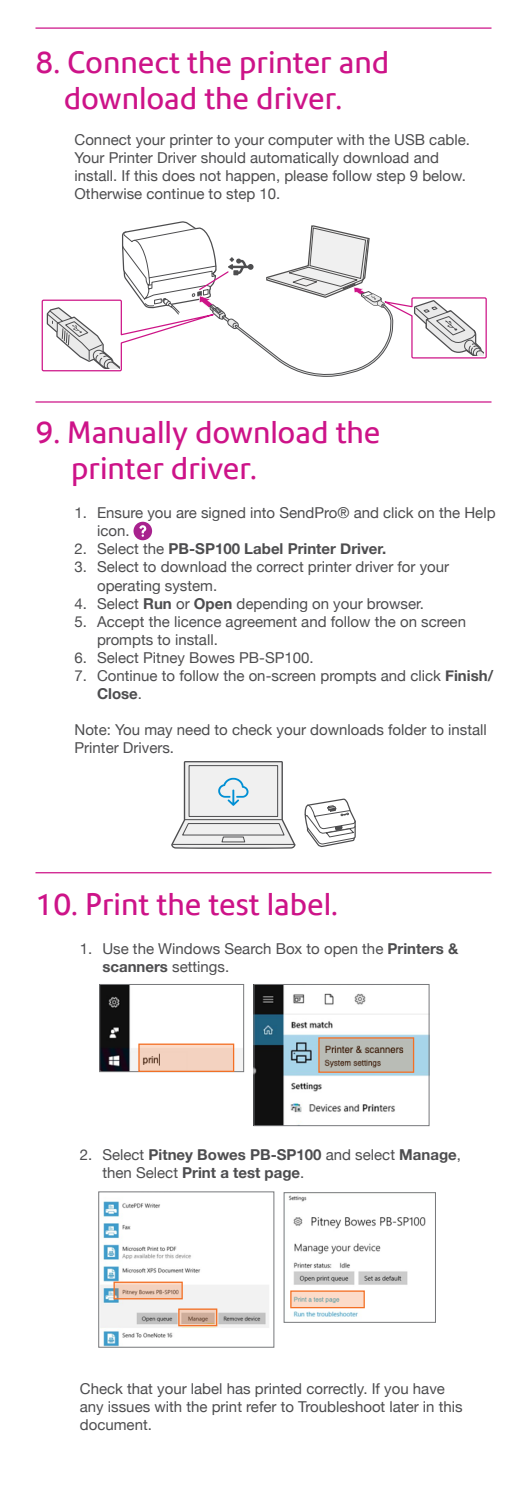
<style>
.page{position:relative;width:527px;height:1489px;background:#fff}
.page>*{position:absolute;margin:0;border:0;box-sizing:border-box;transform-origin:0 0}
.t1{font:30px/36px "Precision Sans W";color:#cd1388}
.t2{font:15px/18px "Helvetica Neue";color:#4d4d4f}
.t3{font:700 15px/18px "Helvetica Neue";color:#4d4d4f}
.s1{font-weight:400}
.s2{font-weight:700}
</style>
<div class="page">
<hr style="left:35px;top:27px;width:456px;height:2px;background:#cd1388">
<svg style="left:41px;top:221px;width:446px;height:156px"></svg>
<hr style="left:35px;top:401px;width:456px;height:1px;background:#cd1388">
<svg style="left:133px;top:521px;width:19px;height:19px"></svg>
<svg style="left:304px;top:798px;width:52px;height:49px"></svg>
<svg style="left:171px;top:761px;width:124px;height:87px"></svg>
<hr style="left:35px;top:872px;width:456px;height:1px;background:#cd1388">
<img style="left:255px;top:986px;width:172px;height:137px">
<div style="left:253px;top:984px;width:176px;height:141px;border:1px solid #77787b"></div>
<svg style="left:320px;top:1039px;width:92px;height:31px;background:#aaa9a2"></svg>
<div style="left:318px;top:1037px;width:96px;height:35px;border:1px solid #f37025"></div>
<img style="left:101px;top:986px;width:141px;height:83px">
<div style="left:99px;top:984px;width:145px;height:87px;border:1px solid #77787b"></div>
<div style="left:138px;top:1043px;width:96px;height:28px;background:#f3d2c0"></div>
<div style="left:138px;top:1043px;width:96px;height:28px;border:1px solid #f37025"></div>
<img style="left:288px;top:1195px;width:138px;height:123px">
<div style="left:283px;top:1192px;width:152px;height:130px;border:1px solid #77787b"></div>
<svg style="left:292px;top:1292px;width:70px;height:14px"></svg>
<div style="left:290px;top:1290px;width:74px;height:18px;border:1px solid #f37025"></div>
<img style="left:100px;top:1201px;width:169px;height:144px">
<div style="left:98px;top:1191px;width:176px;height:156px;border:1px solid #77787b"></div>
<svg style="left:180px;top:1310px;width:35px;height:14px"></svg>
<div style="left:178px;top:1308px;width:39px;height:18px;border:1px solid #f37025"></div>
<svg style="left:115px;top:1283px;width:65px;height:14px"></svg>
<div style="left:113px;top:1281px;width:69px;height:18px;border:1px solid #f37025"></div>
<h1 class="t1" style="left:64px;top:44px;width:326px;text-indent:-28px">8. Connect the printer and download the driver.</h1>
<p class="t2" style="left:74px;top:131px;width:396px">Connect your printer to your computer with the USB cable.<br>Your Printer Driver should automatically download and install. If this does not happen, please follow step 9 below.<br>Otherwise continue to step 10.</p>
<h1 class="t1" style="left:71px;top:414px;width:310px;text-indent:-36px">9. Manually download the printer driver.</h1>
<p class="t2" style="left:97px;top:505px;width:399px;text-indent:-23px">1. Ensure you are signed into SendPro® and click on the Help icon.</p>
<p class="t3" style="left:74px;top:540px;width:313px"><span class="s1">2. Select the</span> PB-SP100 Label Printer Driver.</p>
<p class="t2" style="left:97px;top:559px;width:353px;text-indent:-23px">3. Select to download the correct printer driver for your operating system.</p>
<p class="t2" style="left:74px;top:595px;width:350px">4. Select <span class="s2">Run</span> or <span class="s2">Open</span> depending on your browser.</p>
<p class="t2" style="left:97px;top:613px;width:370px;text-indent:-23px">5. Accept the licence agreement and follow the on screen prompts to install.</p>
<p class="t2" style="left:74px;top:649px;width:240px">6. Select Pitney Bowes PB-SP100.</p>
<p class="t2" style="left:97px;top:667px;width:397px;text-indent:-23px">7. Continue to follow the on-screen prompts and click <span class="s2">Finish/<br>Close</span>.</p>
<p class="t2" style="left:74px;top:721px;width:413px">Note: You may need to check your downloads folder to install<br>Printer Drivers.</p>
<h1 class="t1" style="left:35px;top:886px;width:304px">10. Print the test label.</h1>
<p class="t2" style="left:102px;top:940px;width:357px;text-indent:-22px">1. Use the Windows Search Box to open the <span class="s2">Printers &amp; scanners</span> settings.</p>
<p class="t3" style="left:102px;top:1145px;width:360px;text-indent:-22px"><span class="s1">2. Select</span> Pitney Bowes PB-SP100 <span class="s1">and select</span> Manage<span class="s1">, then Select</span> Print a test page<span class="s1">.</span></p>
<p class="t2" style="left:80px;top:1380px;width:384px">Check that your label has printed correctly. If you have any issues with the print refer to Troubleshoot later in this document.</p>
</div>
